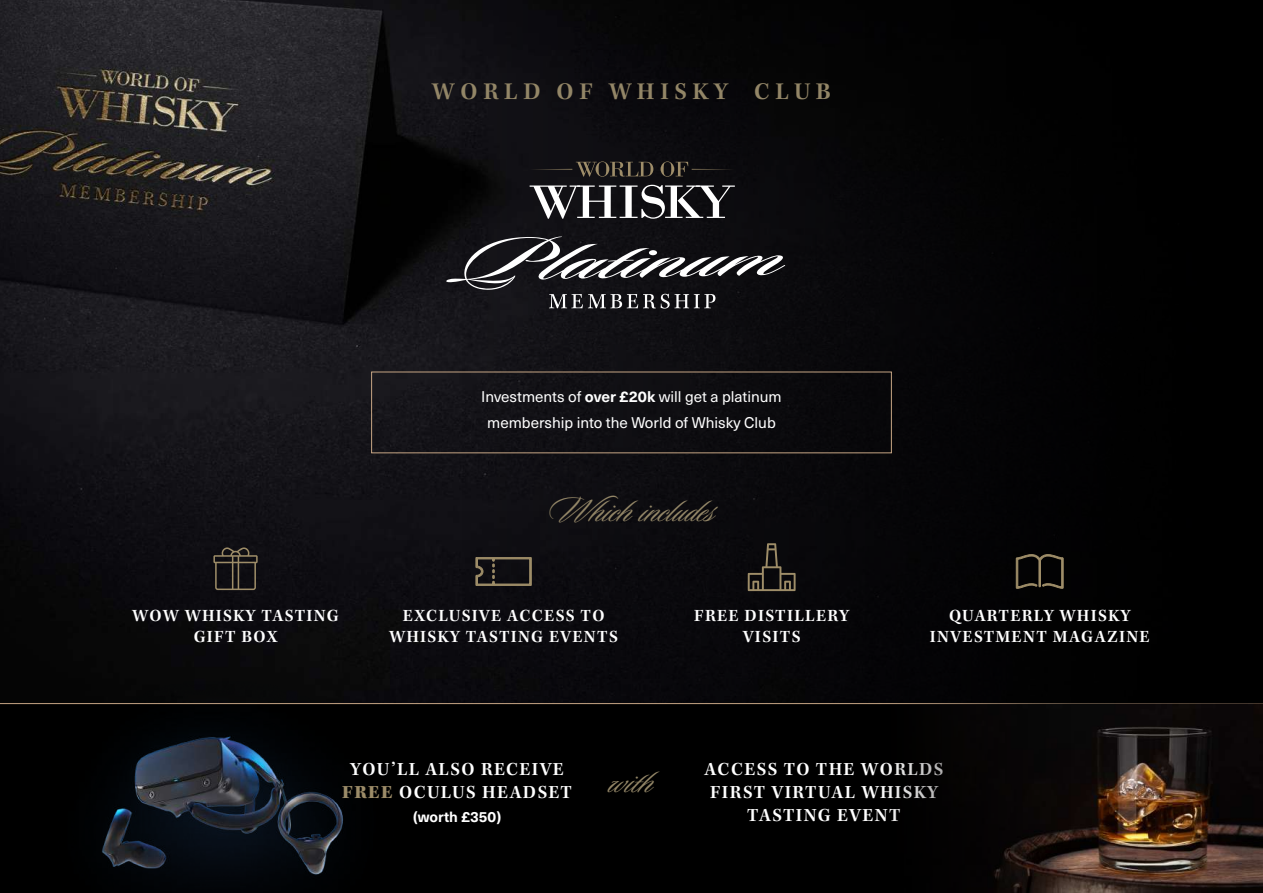
<style>
.page{position:relative;width:1263px;height:893px;background:#000}
.page>*{position:absolute;margin:0;border:0;box-sizing:border-box;transform-origin:0 0}
.t1{font:38.7px "Sloop Script One";color:#938667}
.t2{font:600 24.6px "Kepler Std";letter-spacing:.23em;color:#938667}
.t3{font:600 18.9px/22.8px "Kepler Std";letter-spacing:.07em;color:#fff;text-align:center}
.t4{font:600 17.55px/21px "Kepler Std";letter-spacing:.07em;color:#fff;text-align:center}
.t5{font:15.3px/25.3px "Neue Haas Unica W1 G";color:#fff;text-align:center}
.t6{font:700 14.55px "Neue Haas Unica W1 G";color:#fff}
.s1{font-weight:700}
.s2{font-weight:900;color:#9e8d68}
</style>
<div class="page">
<img style="left:0;top:0;width:1064px;height:703px">
<svg style="left:748px;top:543px;width:47px;height:48px"></svg>
<svg style="left:476px;top:557px;width:55px;height:29px"></svg>
<svg style="left:1016px;top:554px;width:47px;height:35px"></svg>
<hr style="left:0;top:703px;width:1263px;height:1px;background:#c6a584">
<svg style="left:213px;top:547px;width:45px;height:27px"></svg>
<img style="left:0;top:574px;width:445px;height:310px">
<img style="left:878px;top:703px;width:385px;height:190px">
<svg style="left:446px;top:236px;width:339px;height:73px"></svg>
<svg style="left:576px;top:161px;width:77px;height:16px"></svg>
<svg style="left:660px;top:161px;width:28px;height:16px"></svg>
<svg style="left:530px;top:185px;width:205px;height:34px"></svg>
<hr style="left:530px;top:169px;width:42px;height:1px;background:#9e8d69">
<hr style="left:692px;top:169px;width:42px;height:1px;background:#9e8d69">
<h2 class="t2" style="left:432px;top:77px;width:401px">WORLD OF WHISKY CLUB</h2>
<p class="t5" style="left:481px;top:384px;width:302px">Investments of <span class="s1">over £20k</span> will get a platinum membership into the World of Whisky Club</p>
<p class="t4" style="left:132px;top:605px;width:208px">WOW WHISKY TASTING<br>GIFT BOX</p>
<h1 class="t1" style="left:548px;top:490px;width:168px">Which includes</h1>
<p class="t4" style="left:389px;top:605px;width:230px">EXCLUSIVE ACCESS TO<br>WHISKY TASTING EVENTS</p>
<p class="t4" style="left:930px;top:605px;width:221px">QUARTERLY WHISKY<br>INVESTMENT MAGAZINE</p>
<p class="t4" style="left:694px;top:605px;width:157px">FREE DISTILLERY<br>VISITS</p>
<p class="t3" style="left:342px;top:759px;width:231px">YOU’LL ALSO RECEIVE<br><span class="s2">FREE</span> OCULUS HEADSET</p>
<p class="t6" style="left:413px;top:806px;width:90px">(worth £350)</p>
<h1 class="t1" style="left:610px;top:760px;width:45px">with</h1>
<p class="t3" style="left:704px;top:759px;width:241px">ACCESS TO THE WORLDS<br>FIRST VIRTUAL WHISKY<br>TASTING EVENT</p>
</div>
